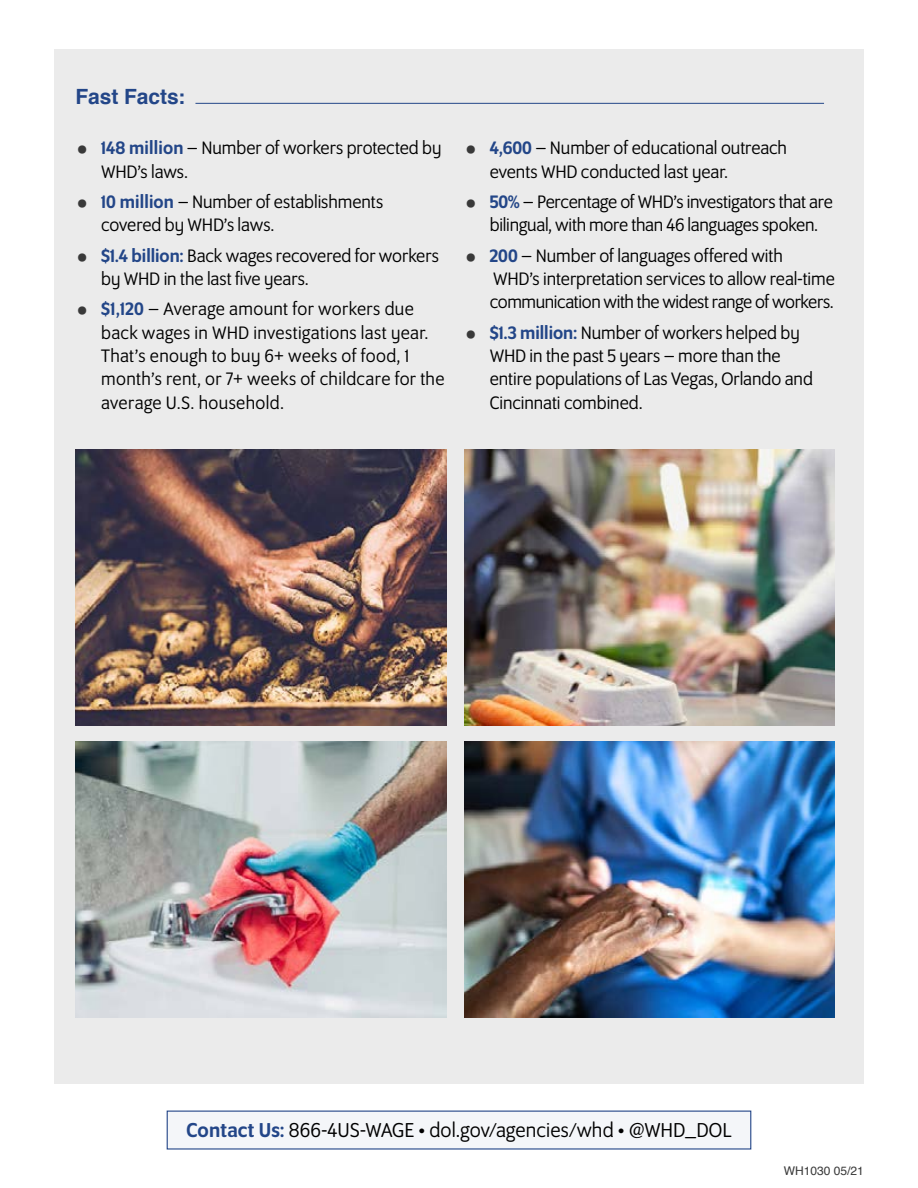
<style>
.page{position:relative;width:918px;height:1188px;background:#fff}
.page>*{position:absolute;margin:0;border:0;box-sizing:border-box;transform-origin:0 0}
.Body_Copy{font:21.75px "Program OT";color:#000}
.t1{font:700 21px "Helvetica";color:#234688}
.t2{font:19.5px/23.4px "Program OT";color:#000}
.t3{font:19.5px/23.4px "Program OT";letter-spacing:.02em;color:#000}
.t4{font:12px "Helvetica";color:#393939}
.s1{font-family:"Helvetica";font-size:37.5px;color:#393939}
.s2{font-weight:500;color:#234688}
</style>
<div class="page">
<div style="left:54px;top:50px;width:810px;height:1034px;background:#ebebeb"></div>
<hr style="left:195px;top:103px;width:629px;height:1px;background:#234688">
<img style="left:464px;top:449px;width:371px;height:276px">
<img style="left:76px;top:449px;width:370px;height:276px">
<img style="left:464px;top:742px;width:371px;height:275px">
<img style="left:76px;top:742px;width:370px;height:275px">
<div style="left:167px;top:1111px;width:584px;height:39px;background:#f4f6f9"></div>
<p class="t1" style="left:76px;top:79px;width:111px">Fast Facts:</p>
<p class="t2" style="left:101px;top:136px;width:342px;text-indent:-26px"><span class="s1">•</span> <span class="s2">148 million</span> – Number of workers protected by<br>WHD’s laws.</p>
<p class="t2" style="left:101px;top:190px;width:284px;text-indent:-26px"><span class="s1">•</span> <span class="s2">10 million</span> – Number of establishments covered by WHD’s laws.</p>
<p class="t2" style="left:101px;top:244px;width:339px;text-indent:-26px"><span class="s1">•</span> <span class="s2">$1.4 billion:</span> Back wages recovered for workers by WHD in the last five years.</p>
<p class="t3" style="left:101px;top:297px;width:345px;text-indent:-26px"><span class="s1">•</span> <span class="s2">$1,120</span> – Average amount for workers due back wages in WHD investigations last year.<br>That’s enough to buy 6+ weeks of food, 1 month’s rent, or 7+ weeks of childcare for the average U.S. household.</p>
<p class="t2" style="left:490px;top:136px;width:299px;text-indent:-26px"><span class="s1">•</span> <span class="s2">4,600</span> – Number of educational outreach events WHD conducted last year.</p>
<p class="t2" style="left:464px;top:190px;width:370px;text-align:center"><span class="s1">•</span> <span class="s2">50%</span> – Percentage of WHD’s investigators that are bilingual, with more than 46 languages spoken.</p>
<p class="t2" style="left:490px;top:244px;width:347px;text-indent:-26px"><span class="s1">•</span> <span class="s2">200</span> – Number of languages offered with<br>WHD’s interpretation services to allow real-time communication with the widest range of workers.</p>
<p class="t2" style="left:490px;top:320px;width:325px;text-indent:-26px"><span class="s1">•</span> <span class="s2">$1.3 million:</span> Number of workers helped by WHD in the past 5 years – more than the entire populations of Las Vegas, Orlando and Cincinnati combined.</p>
<p class="Body_Copy" style="left:187px;top:1118px;width:546px"><span class="s2">Contact Us:</span> 866-4US-WAGE • dol.gov/agencies/whd • @WHD_DOL</p>
<p class="t4" style="left:784px;top:1161px;width:82px">WH1030 05/21</p>
</div>
